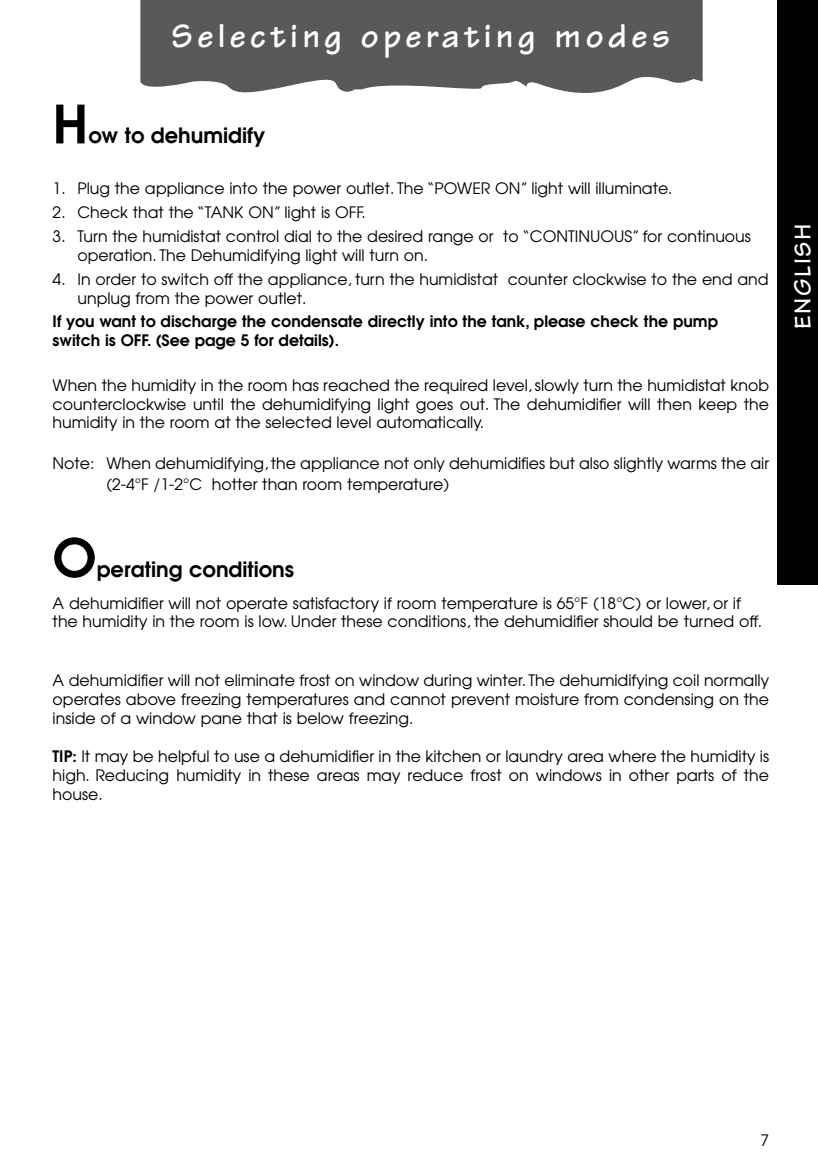
<style>
.page{position:relative;width:818px;height:1166px;background:#fff}
.page>*{position:absolute;margin:0;border:0;box-sizing:border-box;transform-origin:0 0}
.t1{font:600 52.5px "Avant Garde";color:#000}
.t2{font:700 35px "Tekton";letter-spacing:.125em;color:#fff}
.t3{font:700 24.5px "Tekton";letter-spacing:.065em;color:#fff}
.t4{font:600 21px "Avant Garde";color:#000}
.t5{font:15.75px/18.9px "Avant Garde";color:#000}
.t6{font:600 15.75px/18.9px "Avant Garde";color:#000}
.s1{font-weight:600}
</style>
<div class="page">
<div style="left:777px;top:0;width:40px;height:584px;background:#000"></div>
<svg style="left:140px;top:0;width:562px;height:93px;background:#666"></svg>
<h2 class="t2" style="left:171px;top:24px;width:500px">Selecting operating modes</h2>
<h1 class="t1" style="left:53px;top:105px;width:37px">H</h1>
<h3 class="t4" style="left:88px;top:128px;width:178px">ow to dehumidify</h3>
<p class="t5" style="left:53px;top:180px;width:621px">1. Plug the appliance into the power outlet. The “POWER ON” light will illuminate.</p>
<p class="t5" style="left:53px;top:204px;width:315px">2. Check that the “TANK ON” light is OFF.</p>
<p class="t5" style="left:77px;top:228px;width:674px;text-indent:-25px">3. Turn the humidistat control dial to the desired range or to “CONTINUOUS” for continuous operation. The Dehumidifying light will turn on.</p>
<p class="t5" style="left:77px;top:271px;width:692px;text-indent:-25px">4. In order to switch off the appliance, turn the humidistat counter clockwise to the end and unplug from the power outlet.</p>
<p class="t6" style="left:53px;top:313px;width:666px">If you want to discharge the condensate directly into the tank, please check the pump switch is OFF. (See page 5 for details).</p>
<p class="t5" style="left:53px;top:377px;width:717px;text-align:justify">When the humidity in the room has reached the required level, slowly turn the humidistat knob counterclockwise until the dehumidifying light goes out. The dehumidifier will then keep the humidity in the room at the selected level automatically.</p>
<p class="t5" style="left:106px;top:455px;width:664px;line-height:20.3px;text-indent:-54px">Note: When dehumidifying, the appliance not only dehumidifies but also slightly warms the air (2-4°F /1-2°C hotter than room temperature)</p>
<h1 class="t1" style="left:53px;top:538px;width:46px">O</h1>
<h3 class="t4" style="left:97px;top:561px;width:199px">perating conditions</h3>
<p class="t5" style="left:53px;top:594px;width:710px">A dehumidifier will not operate satisfactory if room temperature is 65°F (18°C) or lower, or if the humidity in the room is low. Under these conditions, the dehumidifier should be turned off.</p>
<p class="t5" style="left:53px;top:672px;width:717px;text-align:justify">A dehumidifier will not eliminate frost on window during winter. The dehumidifying coil normally operates above freezing temperatures and cannot prevent moisture from condensing on the inside of a window pane that is below freezing.</p>
<p class="t5" style="left:53px;top:748px;width:717px;text-align:justify"><span class="s1">TIP:</span> It may be helpful to use a dehumidifier in the kitchen or laundry area where the humidity is high. Reducing humidity in these areas may reduce frost on windows in other parts of the house.</p>
<h3 class="t3" style="left:794px;top:329px;width:107px;rotate:-90deg">ENGLISH</h3>
<p class="t5" style="left:760px;top:1132px;width:10px">7</p>
</div>
